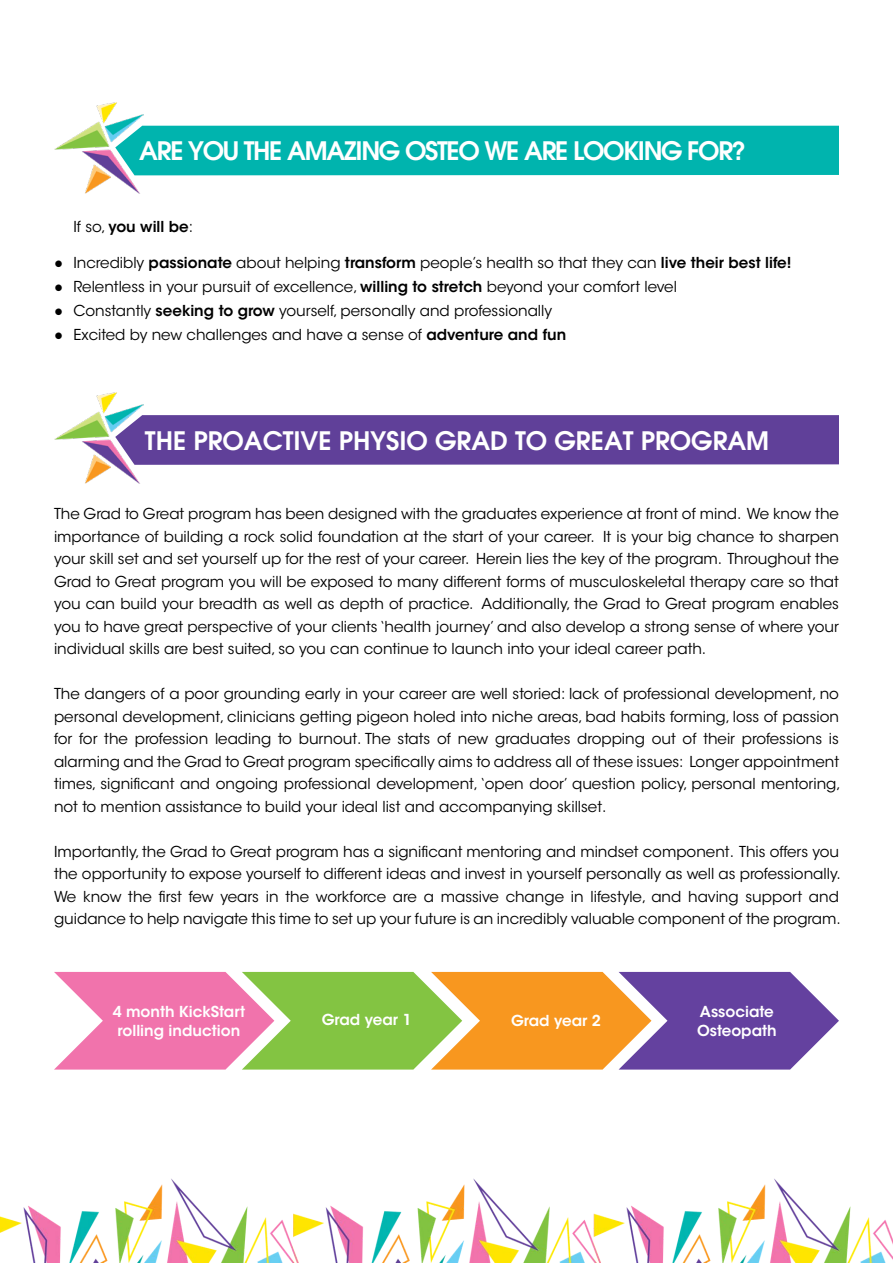
<style>
.page{position:relative;width:893px;height:1263px;background:#fff}
.page>*{position:absolute;margin:0;border:0;box-sizing:border-box;transform-origin:0 0}
.t1{font:600 25.5px "Avant Garde";letter-spacing:-.05em;color:#fff}
.t2{font:600 25.5px "Avant Garde";color:#fff}
.t3{font:15px/22.5px "ITC Avant Garde Std";color:#000;text-align:justify}
.t4{font:600 15px/19.5px "ITC Avant Garde Std";color:#fff;text-align:center}
.t5{font:600 15px "ITC Avant Garde Std";color:#000}
.s1{font-weight:400}
.s2{font-family:"Century Gothic"}
.s3{font-weight:600}
</style>
<div class="page">
<img style="left:0;top:1178px;width:893px;height:85px">
<svg style="left:54px;top:972px;width:785px;height:97px;background:#bd937d"></svg>
<img style="left:54px;top:103px;width:90px;height:91px">
<div style="left:115px;top:126px;width:724px;height:49px;background:#00b4ae"></div>
<img style="left:54px;top:392px;width:90px;height:91px">
<div style="left:115px;top:415px;width:724px;height:50px;background:#604099"></div>
<h1 class="t1" style="left:139px;top:134px;width:608px">ARE YOU THE AMAZING OSTEO WE ARE LOOKING FOR?</h1>
<p class="t5" style="left:74px;top:217px;width:121px"><span class="s1">If so,</span> you will be<span class="s1">:</span></p>
<p class="t3" style="left:54px;top:251px;width:739px"><span class="s2">●</span> Incredibly <span class="s3">passionate</span> about helping <span class="s3">transform</span> people’s health so that they can <span class="s3">live their best life!</span></p>
<p class="t3" style="left:54px;top:275px;width:624px"><span class="s2">●</span> Relentless in your pursuit of excellence, <span class="s3">willing to stretch</span> beyond your comfort level</p>
<p class="t3" style="left:54px;top:299px;width:500px"><span class="s2">●</span> Constantly <span class="s3">seeking to grow</span> yourself, personally and professionally</p>
<p class="t3" style="left:54px;top:323px;width:514px"><span class="s2">●</span> Excited by new challenges and have a sense of <span class="s3">adventure and fun</span></p>
<h1 class="t2" style="left:145px;top:423px;width:626px">THE PROACTIVE PHYSIO GRAD TO GREAT PROGRAM</h1>
<p class="t3" style="left:54px;top:503px;width:787px">The Grad to Great program has been designed with the graduates experience at front of mind. We know the importance of building a rock solid foundation at the start of your career. It is your big chance to sharpen your skill set and set yourself up for the rest of your career. Herein lies the key of the program. Throughout the Grad to Great program you will be exposed to many different forms of musculoskeletal therapy care so that you can build your breadth as well as depth of practice. Additionally, the Grad to Great program enables you to have great perspective of your clients ‘health journey’ and also develop a strong sense of where your individual skills are best suited, so you can continue to launch into your ideal career path.</p>
<p class="t3" style="left:54px;top:683px;width:788px">The dangers of a poor grounding early in your career are well storied: lack of professional development, no personal development, clinicians getting pigeon holed into niche areas, bad habits forming, loss of passion for for the profession leading to burnout. The stats of new graduates dropping out of their professions is alarming and the Grad to Great program specifically aims to address all of these issues: Longer appointment times, significant and ongoing professional development, ‘open door’ question policy, personal mentoring, not to mention assistance to build your ideal list and accompanying skillset.</p>
<p class="t3" style="left:54px;top:840px;width:788px">Importantly, the Grad to Great program has a significant mentoring and mindset component. This offers you the opportunity to expose yourself to different ideas and invest in yourself personally as well as professionally.<br>We know the first few years in the workforce are a massive change in lifestyle, and having support and guidance to help navigate this time to set up your future is an incredibly valuable component of the program.</p>
<p class="t4" style="left:113px;top:1001px;width:134px">4 month KickStart rolling induction</p>
<p class="t4" style="left:322px;top:1010px;width:91px">Grad year 1</p>
<p class="t4" style="left:511px;top:1010px;width:91px">Grad year 2</p>
<p class="t4" style="left:697px;top:1001px;width:81px;text-align:left">Associate<br>Osteopath</p>
</div>
